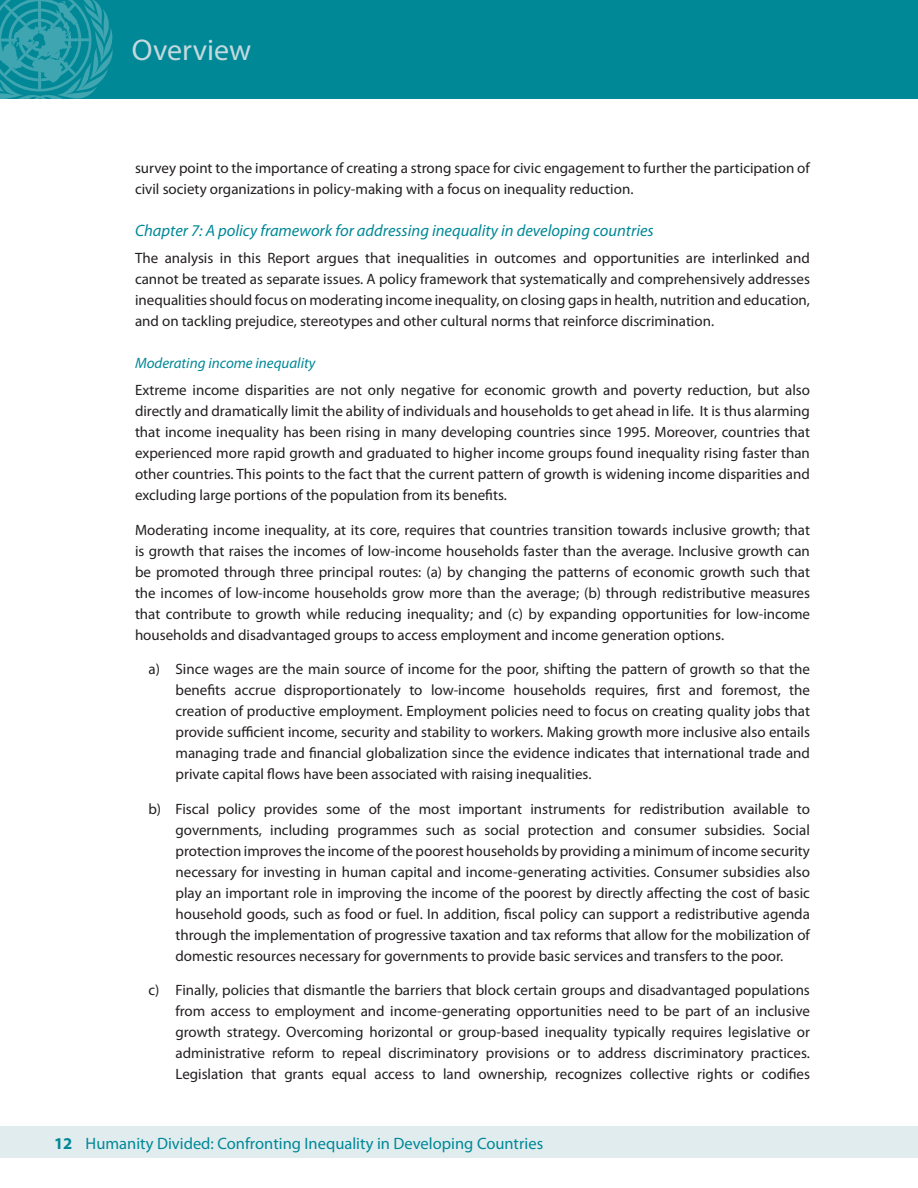
<style>
.page{position:relative;width:918px;height:1188px;background:#fff}
.page>*{position:absolute;margin:0;border:0;box-sizing:border-box;transform-origin:0 0}
.t1{font:30px "Myriad Pro";color:#c3d9de}
.t2{font:italic 16.5px "Myriad Pro";color:#008897}
.t3{font:16.5px "Myriad Pro";color:#008897}
.t4{font:15px/21px "Myriad Pro";color:#231f20;text-align:justify}
.t5{font:italic 15px "Myriad Pro";color:#008897}
.s1{font-weight:700}
</style>
<div class="page">
<div style="left:0;top:1126px;width:918px;height:32px;background:#e1ecee"></div>
<div style="left:0;top:0;width:918px;height:99px;background:#008897"></div>
<svg style="left:0;top:0;width:113px;height:99px"></svg>
<h1 class="t1" style="left:132px;top:31px;width:121px">Overview</h1>
<p class="t4" style="left:135px;top:157px;width:676px">survey point to the importance of creating a strong space for civic engagement to further the participation of civil society organizations in policy-making with a focus on inequality reduction.</p>
<p class="t2" style="left:135px;top:220px;width:520px">Chapter 7: A policy framework for addressing inequality in developing countries</p>
<p class="t4" style="left:135px;top:247px;width:677px">The analysis in this Report argues that inequalities in outcomes and opportunities are interlinked and cannot be treated as separate issues. A policy framework that systematically and comprehensively addresses inequalities should focus on moderating income inequality, on closing gaps in health, nutrition and education, and on tackling prejudice, stereotypes and other cultural norms that reinforce discrimination.</p>
<p class="t5" style="left:135px;top:353px;width:182px">Moderating income inequality</p>
<p class="t4" style="left:135px;top:379px;width:677px">Extreme income disparities are not only negative for economic growth and poverty reduction, but also directly and dramatically limit the ability of individuals and households to get ahead in life. It is thus alarming that income inequality has been rising in many developing countries since 1995. Moreover, countries that experienced more rapid growth and graduated to higher income groups found inequality rising faster than other countries. This points to the fact that the current pattern of growth is widening income disparities and excluding large portions of the population from its benefits.</p>
<p class="t4" style="left:135px;top:519px;width:677px">Moderating income inequality, at its core, requires that countries transition towards inclusive growth; that is growth that raises the incomes of low-income households faster than the average. Inclusive growth can be promoted through three principal routes: (a) by changing the patterns of economic growth such that the incomes of low-income households grow more than the average; (b) through redistributive measures that contribute to growth while reducing inequality; and (c) by expanding opportunities for low-income households and disadvantaged groups to access employment and income generation options.</p>
<p class="t4" style="left:176px;top:658px;width:636px;text-indent:-27px">a) Since wages are the main source of income for the poor, shifting the pattern of growth so that the benefits accrue disproportionately to low-income households requires, first and foremost, the creation of productive employment. Employment policies need to focus on creating quality jobs that provide sufficient income, security and stability to workers. Making growth more inclusive also entails managing trade and financial globalization since the evidence indicates that international trade and private capital flows have been associated with raising inequalities.</p>
<p class="t4" style="left:176px;top:798px;width:636px;text-indent:-27px">b) Fiscal policy provides some of the most important instruments for redistribution available to governments, including programmes such as social protection and consumer subsidies. Social protection improves the income of the poorest households by providing a minimum of income security necessary for investing in human capital and income-generating activities. Consumer subsidies also play an important role in improving the income of the poorest by directly affecting the cost of basic household goods, such as food or fuel. In addition, fiscal policy can support a redistributive agenda through the implementation of progressive taxation and tax reforms that allow for the mobilization of domestic resources necessary for governments to provide basic services and transfers to the poor.</p>
<p class="t4" style="left:176px;top:979px;width:636px;text-indent:-27px">c) Finally, policies that dismantle the barriers that block certain groups and disadvantaged populations from access to employment and income-generating opportunities need to be part of an inclusive growth strategy. Overcoming horizontal or group-based inequality typically requires legislative or administrative reform to repeal discriminatory provisions or to address discriminatory practices.<br>Legislation that grants equal access to land ownership, recognizes collective rights or codifies</p>
<p class="t3" style="left:54px;top:1133px;width:491px"><span class="s1">12</span> Humanity Divided: Confronting Inequality in Developing Countries</p>
</div>
